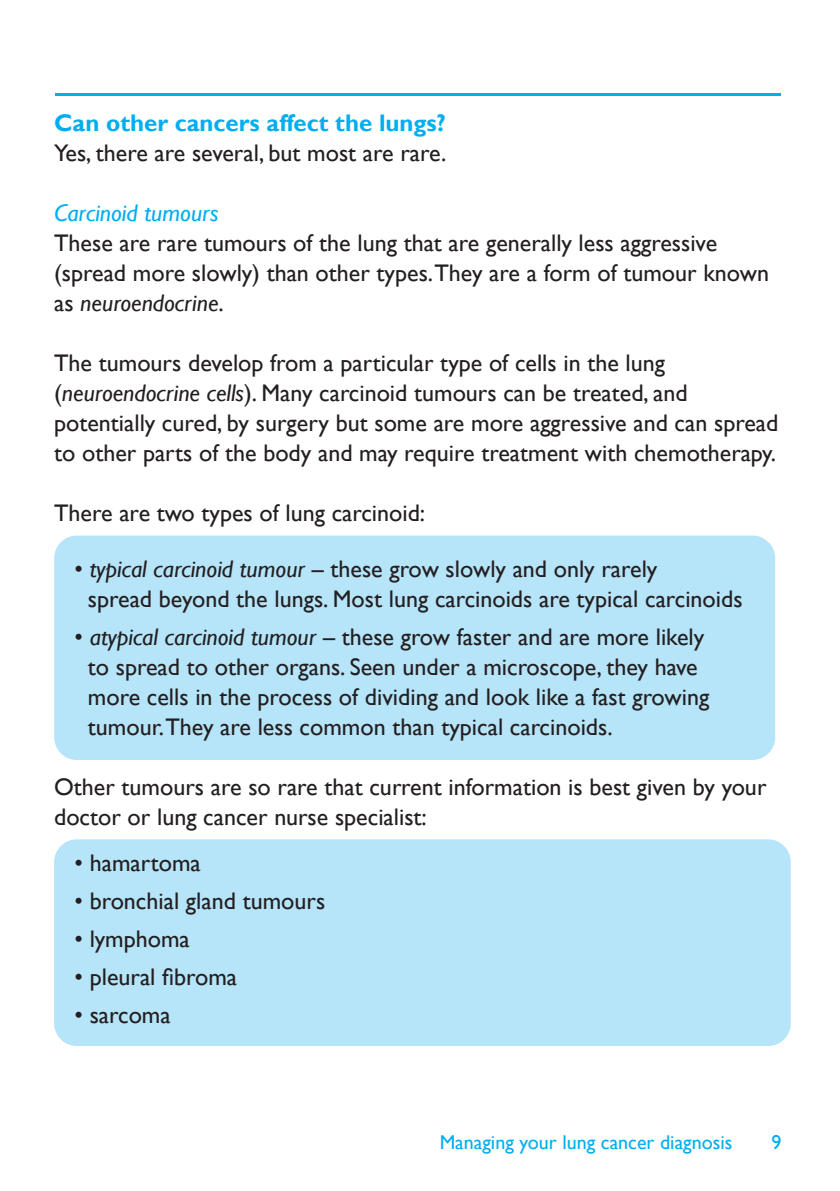
<style>
.page{position:relative;width:840px;height:1191px;background:#fff}
.page>*{position:absolute;margin:0;border:0;box-sizing:border-box;transform-origin:0 0}
.t1{font:24px/30px "Gill Sans";color:#231f20}
.t2{font:700 24px "Gill Sans";color:#00aeef}
.t3{font:italic 24px "Gill Sans";color:#00aeef}
.t4{font:20px "Gill Sans";color:#00aeef}
.s1{font-style:italic}
</style>
<div class="page">
<hr style="left:55px;top:94px;width:724px;height:2px;background:#00aeef">
<div style="left:54px;top:535px;width:720px;height:225px;background:#b6e4f9;border-radius:23px"></div>
<div style="left:54px;top:839px;width:736px;height:207px;background:#b6e4f9;border-radius:23px"></div>
<p class="t2" style="left:54px;top:108px;width:393px">Can other cancers affect the lungs?</p>
<p class="t1" style="left:54px;top:138px;width:393px">Yes, there are several, but most are rare.</p>
<p class="t3" style="left:54px;top:199px;width:166px">Carcinoid tumours</p>
<p class="t1" style="left:54px;top:228px;width:716px">These are rare tumours of the lung that are generally less aggressive (spread more slowly) than other types.They are a form of tumour known as <span class="s1">neuroendocrine</span>.</p>
<p class="t1" style="left:54px;top:348px;width:725px">The tumours develop from a particular type of cells in the lung (<span class="s1">neuroendocrine cells</span>). Many carcinoid tumours can be treated, and potentially cured, by surgery but some are more aggressive and can spread to other parts of the body and may require treatment with chemotherapy.</p>
<p class="t1" style="left:54px;top:498px;width:372px">There are two types of lung carcinoid:</p>
<p class="t1" style="left:88px;top:554px;width:656px;text-indent:-13px">• <span class="s1">typical carcinoid tumour</span> – these grow slowly and only rarely<br>spread beyond the lungs. Most lung carcinoids are typical carcinoids</p>
<p class="t1" style="left:88px;top:622px;width:622px;text-indent:-13px">• <span class="s1">atypical carcinoid tumour</span> – these grow faster and are more likely to spread to other organs. Seen under a microscope, they have more cells in the process of dividing and look like a fast growing tumour.They are less common than typical carcinoids.</p>
<p class="t1" style="left:54px;top:772px;width:713px">Other tumours are so rare that current information is best given by your doctor or lung cancer nurse specialist:</p>
<p class="t1" style="left:74px;top:848px;width:128px">• hamartoma</p>
<p class="t1" style="left:74px;top:886px;width:252px">• bronchial gland tumours</p>
<p class="t1" style="left:74px;top:924px;width:117px">• lymphoma</p>
<p class="t1" style="left:74px;top:962px;width:164px">• pleural fibroma</p>
<p class="t1" style="left:74px;top:1000px;width:98px">• sarcoma</p>
<p class="t4" style="left:439px;top:1130px;width:294px">Managing your lung cancer diagnosis</p>
<p class="t4" style="left:771px;top:1130px;width:11px">9</p>
</div>
